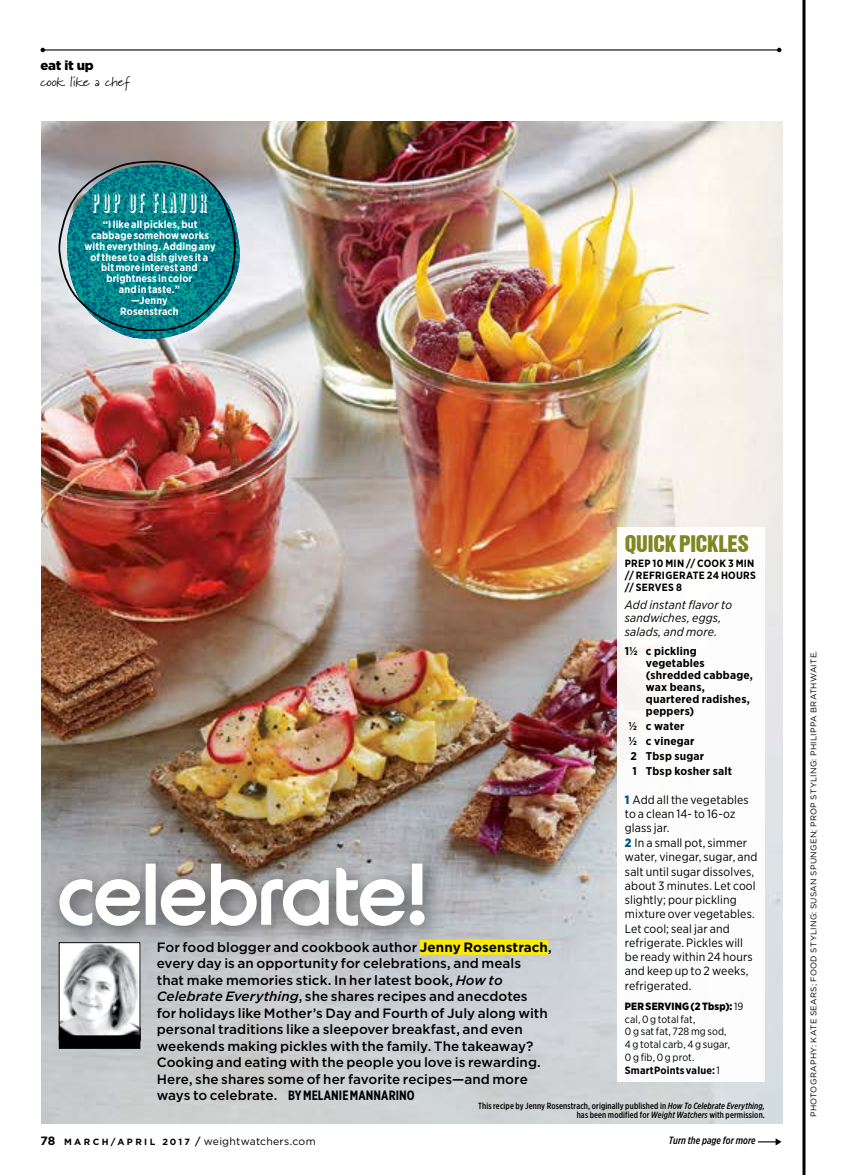
<style>
.page{position:relative;width:864px;height:1175px;background:#fff}
.page>*{position:absolute;margin:0;border:0;box-sizing:border-box;transform-origin:0 0}
.t1{font:500 90px "Universal Doomsday";letter-spacing:-.035em;color:#fff}
.t2{font:21px "Swiss 921 BT Regular A";letter-spacing:-.01em;color:#7e8722}
.t3{font:21px "Graphique AR";letter-spacing:.01em;color:#fff}
.t4{font:500 13.5px/16.5px "Gotham";letter-spacing:.005em;color:#000}
.t5{font:700 13.5px "Gotham X Narrow";letter-spacing:.005em;color:#000}
.t6{font:13.5px "Marydale";color:#000}
.t7{font:900 13.2px "Gotham";letter-spacing:-.02em;color:#000}
.t8{font:12px/14.2px "Gotham Narrow";letter-spacing:.01em;color:#000}
.t9{font:italic 12px/13.5px "Gotham Narrow";letter-spacing:.015em;color:#000}
.t10{font:700 11.25px/12px "Gotham Narrow";letter-spacing:.015em;color:#000;scale:1.05 1}
.t11{font:700 10.5px/10.9px "Gotham Narrow";letter-spacing:.015em;color:#fff;text-align:center}
.t12{font:10.5px/12.8px "Gotham Narrow";letter-spacing:.01em;color:#000}
.t13{font:700 10.5px/12px "Gotham Narrow";letter-spacing:.025em;color:#000}
.t14{font:10.5px "Gotham";letter-spacing:.02em;color:#000}
.t15{font:italic 500 10.5px "Gotham X Narrow";letter-spacing:.01em;color:#000}
.t16{font:500 9px/9px "Gotham X Narrow";letter-spacing:.015em;color:#000;text-align:right}
.t17{font:8.25px "Gotham";letter-spacing:.03em;color:#000}
.s1{font-weight:900;color:#00587e}
.s2{font-weight:900}
.s3{font-weight:700}
.s4{font-style:italic}
.s5{font-family:"Gotham";font-weight:500}
.s6{font-weight:700;font-size:12px}
.s7{font-weight:700;font-size:9px}
.s8{font-weight:500}
</style>
<div class="page">
<img style="left:41px;top:121px;width:742px;height:1002px">
<svg style="left:802px;top:0;width:4px;height:1174px;background:#3f3f3f"></svg>
<hr style="left:43px;top:49px;width:736px;height:2px;background:#000">
<svg style="left:40px;top:48px;width:5px;height:4px"></svg>
<svg style="left:777px;top:48px;width:5px;height:4px"></svg>
<svg style="left:758px;top:1138px;width:24px;height:7px"></svg>
<div style="left:47px;top:851px;width:398px;height:96px;background:#000;opacity:.55"></div>
<img style="left:61px;top:944px;width:77px;height:91px">
<div style="left:59px;top:942px;width:81px;height:98px;border:1px solid #000"></div>
<div style="left:59px;top:1035px;width:81px;height:13px;background:#000"></div>
<div style="left:617px;top:527px;width:148px;height:554px;background:#fff"></div>
<div style="left:420px;top:939px;width:128px;height:15px;background:#f9ec00"></div>
<svg style="left:58px;top:160px;width:182px;height:179px;background:#308d94"></svg>
<p class="t7" style="left:40px;top:56px;width:55px">eat it up</p>
<p class="t6" style="left:40px;top:74px;width:91px">cook like a chef</p>
<h2 class="t3" style="left:91px;top:189px;width:119px">POP OF FLAVOR</h2>
<p class="t11" style="left:85px;top:219px;width:133px">“I like all pickles, but cabbage somehow works with everything. Adding any of these to a dish gives it a bit more interest and brightness in color<br>and in taste.”<br>—Jenny<br>Rosenstrach</p>
<h2 class="t2" style="left:625px;top:529px;width:125px">QUICK PICKLES</h2>
<p class="t13" style="left:625px;top:556px;width:133px">PREP 10 MIN // COOK 3 MIN // REFRIGERATE 24 HOURS // SERVES 8</p>
<p class="t9" style="left:625px;top:597px;width:109px">Add instant flavor to sandwiches, eggs, salads, and more.</p>
<p class="t10" style="left:646px;top:645px;width:104px;text-indent:-21px">1½ c pickling vegetables (shredded cabbage, wax beans, quartered radishes, peppers)</p>
<p class="t10" style="left:628px;top:720px;width:55px">½ c water</p>
<p class="t10" style="left:628px;top:735px;width:65px">½ c vinegar</p>
<p class="t10" style="left:631px;top:750px;width:72px">2 Tbsp sugar</p>
<p class="t10" style="left:633px;top:765px;width:96px">1 Tbsp kosher salt</p>
<p class="t8" style="left:625px;top:792px;width:134px"><span class="s1">1</span> Add all the vegetables to a clean 14- to 16-oz glass jar.<br><span class="s1">2</span> In a small pot, simmer water, vinegar, sugar, and salt until sugar dissolves, about 3 minutes. Let cool slightly; pour pickling mixture over vegetables.<br>Let cool; seal jar and refrigerate. Pickles will be ready within 24 hours and keep up to 2 weeks, refrigerated.</p>
<p class="t12" style="left:625px;top:999px;width:120px"><span class="s2">PER SERVING (2 Tbsp):</span> 19 cal, 0 g total fat,<br>0 g sat fat, 728 mg sod,<br>4 g total carb, 4 g sugar,<br>0 g fib, 0 g prot.<br><span class="s3">SmartPoints value:</span> 1</p>
<h1 class="t1" style="left:57px;top:841px;width:375px">celebrate!</h1>
<p class="t4" style="left:157px;top:938px;width:397px">For food blogger and cookbook author <span class="s3">Jenny Rosenstrach</span>, every day is an opportunity for celebrations, and meals that make memories stick. In her latest book, <span class="s4">How to Celebrate Everything</span>, she shares recipes and anecdotes<br>for holidays like Mother’s Day and Fourth of July along with personal traditions like a sleepover breakfast, and even weekends making pickles with the family. The takeaway?<br>Cooking and eating with the people you love is rewarding.<br>Here, she shares some of her favorite recipes—and more</p>
<p class="t5" style="left:157px;top:1087px;width:259px"><span class="s5">ways to celebrate.</span> BY MELANIE MANNARINO</p>
<p class="t16" style="left:478px;top:1101px;width:288px">This recipe by Jenny Rosenstrach, originally published in <span class="s4">How To Celebrate Everything, </span>has been modified for <span class="s4">Weight Watchers</span> with permission.</p>
<p class="t14" style="left:40px;top:1134px;width:277px"><span class="s6">78</span> <span class="s7">M A R C H /A P R I L 2 0 1 7</span> <span class="s8">/</span> weightwatchers.com</p>
<p class="t15" style="left:669px;top:1134px;width:88px">Turn the page for more</p>
<p class="t17" style="left:808px;top:1117px;width:468px;rotate:-90deg">PHOTOGRAPHY: KATE SEARS; FOOD STYLING: SUSAN SPUNGEN; PROP STYLING: PHILIPPA BRATHWAITE.</p>
</div>
